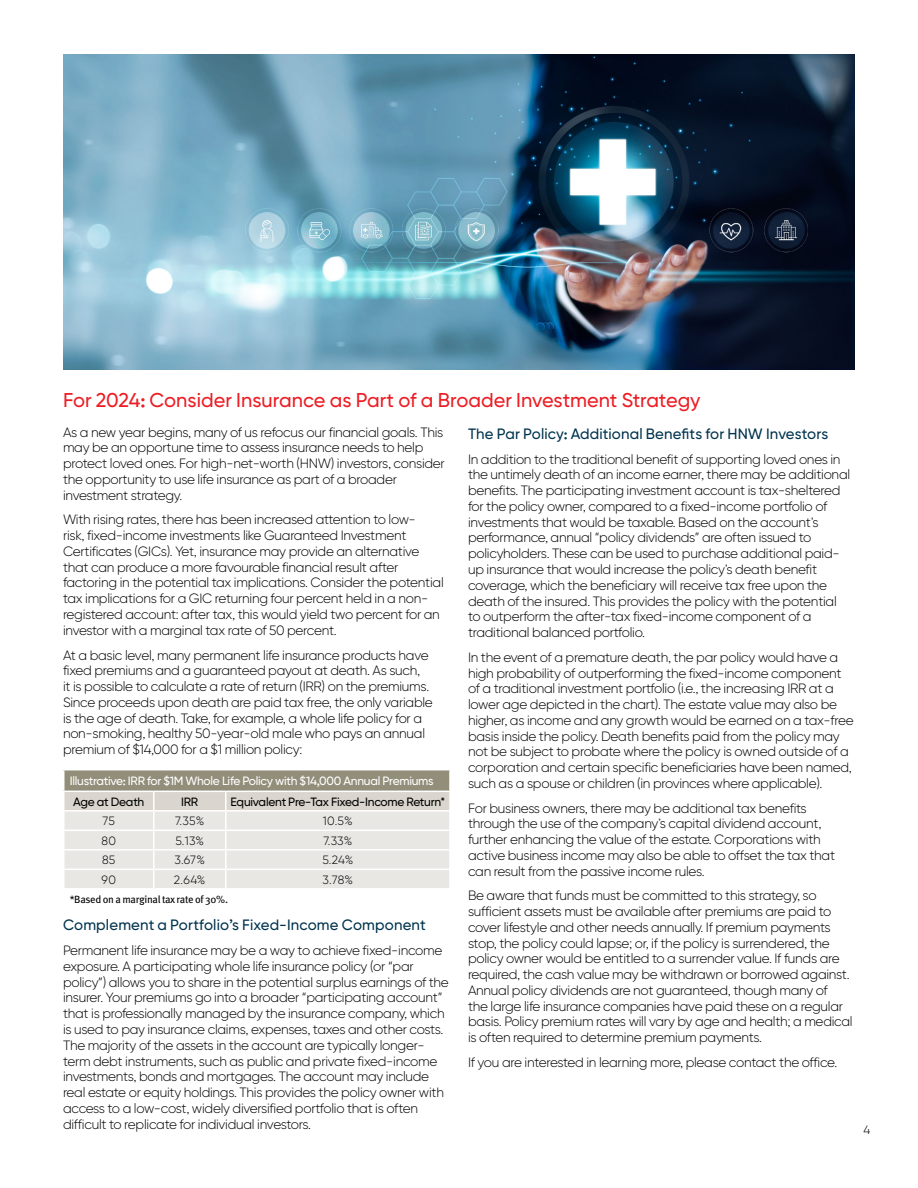
<style>
.page{position:relative;width:918px;height:1188px;background:#fff}
.page>*{position:absolute;margin:0;border:0;box-sizing:border-box;transform-origin:0 0}
.t1{font:500 19.95px "Gilroy BN";color:#ed1d24}
.t2{font:500 15px "Gilroy BN";letter-spacing:.01em;color:#00334e}
.t3{font:300 13.5px/15.8px "Gilroy BN";letter-spacing:-.02em;color:#000}
.t4{font:500 12px "Gilroy BN";letter-spacing:-.02em;color:#fff}
.t5{font:300 12px "Gilroy BN";letter-spacing:.02em;color:#000}
.t6{font:500 12px "Gilroy BN";letter-spacing:-.02em;color:#000}
.t7{font:10.5px "Meta OT";letter-spacing:-.025em;color:#000}
</style>
<div class="page">
<img style="left:63px;top:54px;width:792px;height:316px">
<svg style="left:63px;top:770px;width:387px;height:118px;background:#d9d7d0"></svg>
<h1 class="t1" style="left:63px;top:388px;width:639px">For 2024: Consider Insurance as Part of a Broader Investment Strategy</h1>
<p class="t3" style="left:63px;top:424px;width:383px">As a new year begins, many of us refocus our financial goals. This may be an opportune time to assess insurance needs to help protect loved ones. For high-net-worth (HNW) investors, consider the opportunity to use life insurance as part of a broader investment strategy.</p>
<p class="t3" style="left:63px;top:512px;width:382px">With rising rates, there has been increased attention to low-<br>risk, fixed-income investments like Guaranteed Investment Certificates (GICs). Yet, insurance may provide an alternative that can produce a more favourable financial result after factoring in the potential tax implications. Consider the potential tax implications for a GIC returning four percent held in a non&shy;registered account: after tax, this would yield two percent for an investor with a marginal tax rate of 50 percent.</p>
<p class="t3" style="left:63px;top:647px;width:371px">At a basic level, many permanent life insurance products have fixed premiums and a guaranteed payout at death. As such,<br>it is possible to calculate a rate of return (IRR) on the premiums.<br>Since proceeds upon death are paid tax free, the only variable is the age of death. Take, for example, a whole life policy for a non-smoking, healthy 50-year-old male who pays an annual premium of $14,000 for a $1 million policy:</p>
<p class="t4" style="left:70px;top:774px;width:365px">Illustrative: IRR for $1M Whole Life Policy with $14,000 Annual Premiums</p>
<p class="t6" style="left:73px;top:794px;width:73px">Age at Death</p>
<p class="t6" style="left:181px;top:794px;width:19px">IRR</p>
<p class="t6" style="left:231px;top:794px;width:216px">Equivalent Pre-Tax Fixed-Income Return*</p>
<p class="t5" style="left:103px;top:814px;width:14px">75</p>
<p class="t5" style="left:175px;top:814px;width:31px">7.35%</p>
<p class="t5" style="left:323px;top:814px;width:31px">10.5%</p>
<p class="t5" style="left:102px;top:833px;width:16px">80</p>
<p class="t5" style="left:175px;top:833px;width:30px">5.13%</p>
<p class="t5" style="left:323px;top:833px;width:30px">7.33%</p>
<p class="t5" style="left:102px;top:853px;width:15px">85</p>
<p class="t5" style="left:174px;top:853px;width:32px">3.67%</p>
<p class="t5" style="left:322px;top:853px;width:32px">5.24%</p>
<p class="t5" style="left:102px;top:872px;width:16px">90</p>
<p class="t5" style="left:174px;top:872px;width:33px">2.64%</p>
<p class="t5" style="left:323px;top:872px;width:32px">3.78%</p>
<p class="t7" style="left:70px;top:893px;width:160px">*Based on a marginal tax rate of 30%.</p>
<p class="t2" style="left:63px;top:916px;width:364px">Complement a Portfolio’s Fixed-Income Component</p>
<p class="t3" style="left:63px;top:942px;width:387px">Permanent life insurance may be a way to achieve fixed-income exposure. A participating whole life insurance policy (or “par policy”) allows you to share in the potential surplus earnings of the insurer. Your premiums go into a broader “participating account” that is professionally managed by the insurance company, which is used to pay insurance claims, expenses, taxes and other costs.<br>The majority of the assets in the account are typically longer&shy;term debt instruments, such as public and private fixed-income investments, bonds and mortgages. The account may include real estate or equity holdings. This provides the policy owner with access to a low-cost, widely diversified portfolio that is often difficult to replicate for individual investors.</p>
<p class="t2" style="left:468px;top:424px;width:362px">The Par Policy: Additional Benefits for HNW Investors</p>
<p class="t3" style="left:468px;top:451px;width:384px">In addition to the traditional benefit of supporting loved ones in the untimely death of an income earner, there may be additional benefits. The participating investment account is tax-sheltered for the policy owner, compared to a fixed-income portfolio of investments that would be taxable. Based on the account’s performance, annual “policy dividends” are often issued to policyholders. These can be used to purchase additional paid&shy;up insurance that would increase the policy’s death benefit coverage, which the beneficiary will receive tax free upon the death of the insured. This provides the policy with the potential to outperform the after-tax fixed-income component of a traditional balanced portfolio.</p>
<p class="t3" style="left:468px;top:649px;width:387px">In the event of a premature death, the par policy would have a high probability of outperforming the fixed-income component of a traditional investment portfolio (i.e., the increasing IRR at a lower age depicted in the chart). The estate value may also be higher, as income and any growth would be earned on a tax-free basis inside the policy. Death benefits paid from the policy may not be subject to probate where the policy is owned outside of a corporation and certain specific beneficiaries have been named, such as a spouse or children (in provinces where applicable).</p>
<p class="t3" style="left:468px;top:800px;width:369px">For business owners, there may be additional tax benefits through the use of the company’s capital dividend account, further enhancing the value of the estate. Corporations with active business income may also be able to offset the tax that can result from the passive income rules.</p>
<p class="t3" style="left:468px;top:888px;width:386px">Be aware that funds must be committed to this strategy, so sufficient assets must be available after premiums are paid to cover lifestyle and other needs annually. If premium payments stop, the policy could lapse; or, if the policy is surrendered, the policy owner would be entitled to a surrender value. If funds are required, the cash value may be withdrawn or borrowed against.<br>Annual policy dividends are not guaranteed, though many of<br>the large life insurance companies have paid these on a regular basis. Policy premium rates will vary by age and health; a medical is often required to determine premium payments.</p>
<p class="t3" style="left:468px;top:1054px;width:371px">If you are interested in learning more, please contact the office.</p>
<p class="t5" style="left:863px;top:1122px;width:8px">4</p>
</div>
